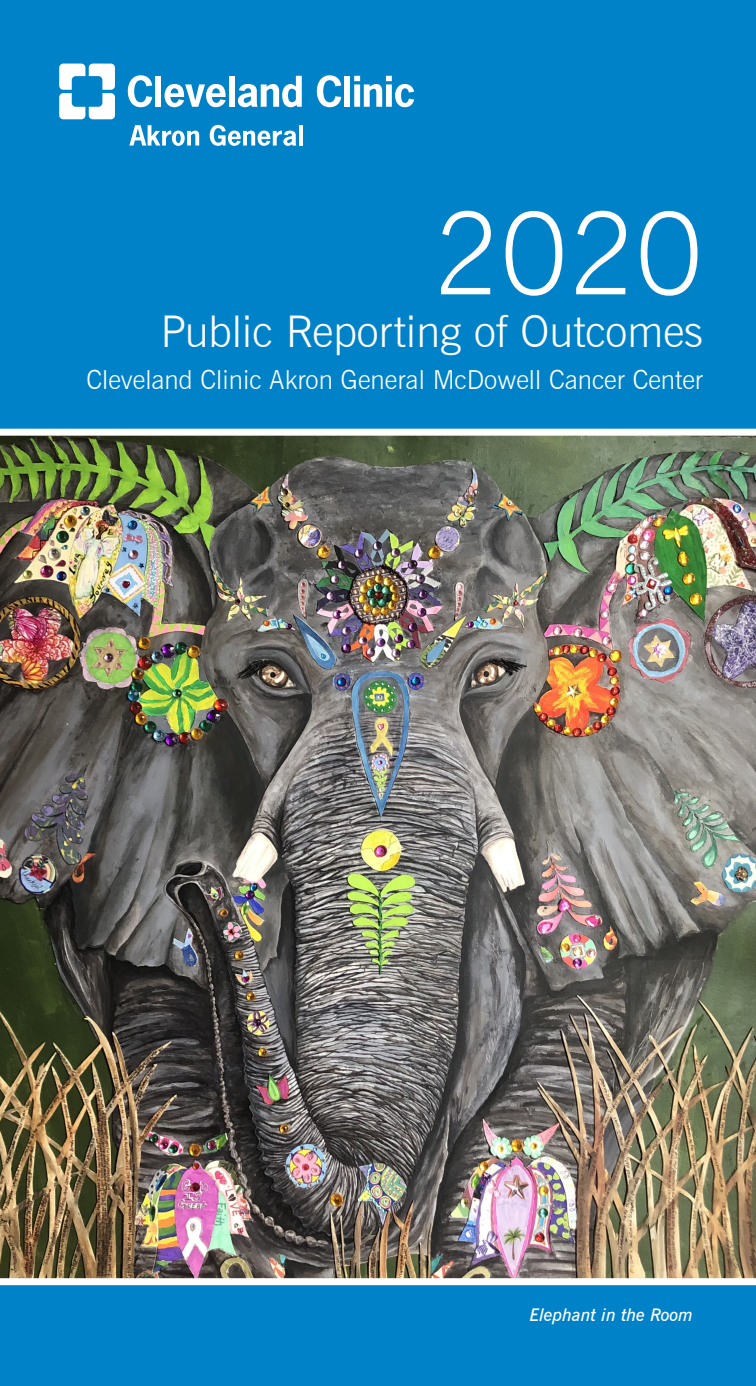
<style>
.page{position:relative;width:756px;height:1386px;background:#0082c8}
.page>*{position:absolute;margin:0;border:0;box-sizing:border-box;transform-origin:0 0}
.t1{font:300 113.75px "News Gothic BT";color:#fff}
.t2{font:300 43.75px "News Gothic BT";color:#fff}
.t3{font:300 26.25px "News Gothic BT";color:#fff}
.t4{font:italic 600 17.5px "News Gothic BT";color:#fff}
</style>
<div class="page">
<svg style="left:128px;top:75px;width:24px;height:32px"></svg>
<div style="left:155px;top:76px;width:6px;height:31px;background:#fff"></div>
<svg style="left:165px;top:84px;width:61px;height:23px"></svg>
<div style="left:229px;top:76px;width:6px;height:31px;background:#fff"></div>
<svg style="left:238px;top:76px;width:64px;height:31px"></svg>
<svg style="left:317px;top:75px;width:24px;height:32px"></svg>
<div style="left:345px;top:76px;width:5px;height:31px;background:#fff"></div>
<svg style="left:354px;top:76px;width:60px;height:31px"></svg>
<svg style="left:59px;top:64px;width:56px;height:55px"></svg>
<svg style="left:129px;top:125px;width:70px;height:21px"></svg>
<svg style="left:210px;top:125px;width:86px;height:21px"></svg>
<hr style="left:299px;top:125px;width:4px;height:21px;background:#fff">
<img style="left:0;top:429px;width:756px;height:856px">
<h1 class="t1" style="left:433px;top:185px;width:272px">2020</h1>
<h2 class="t2" style="left:160px;top:305px;width:544px">Public Reporting of Outcomes</h2>
<p class="t3" style="left:87px;top:364px;width:618px">Cleveland Clinic Akron General McDowell Cancer Center</p>
<p class="t4" style="left:530px;top:1304px;width:165px">Elephant in the Room</p>
</div>
